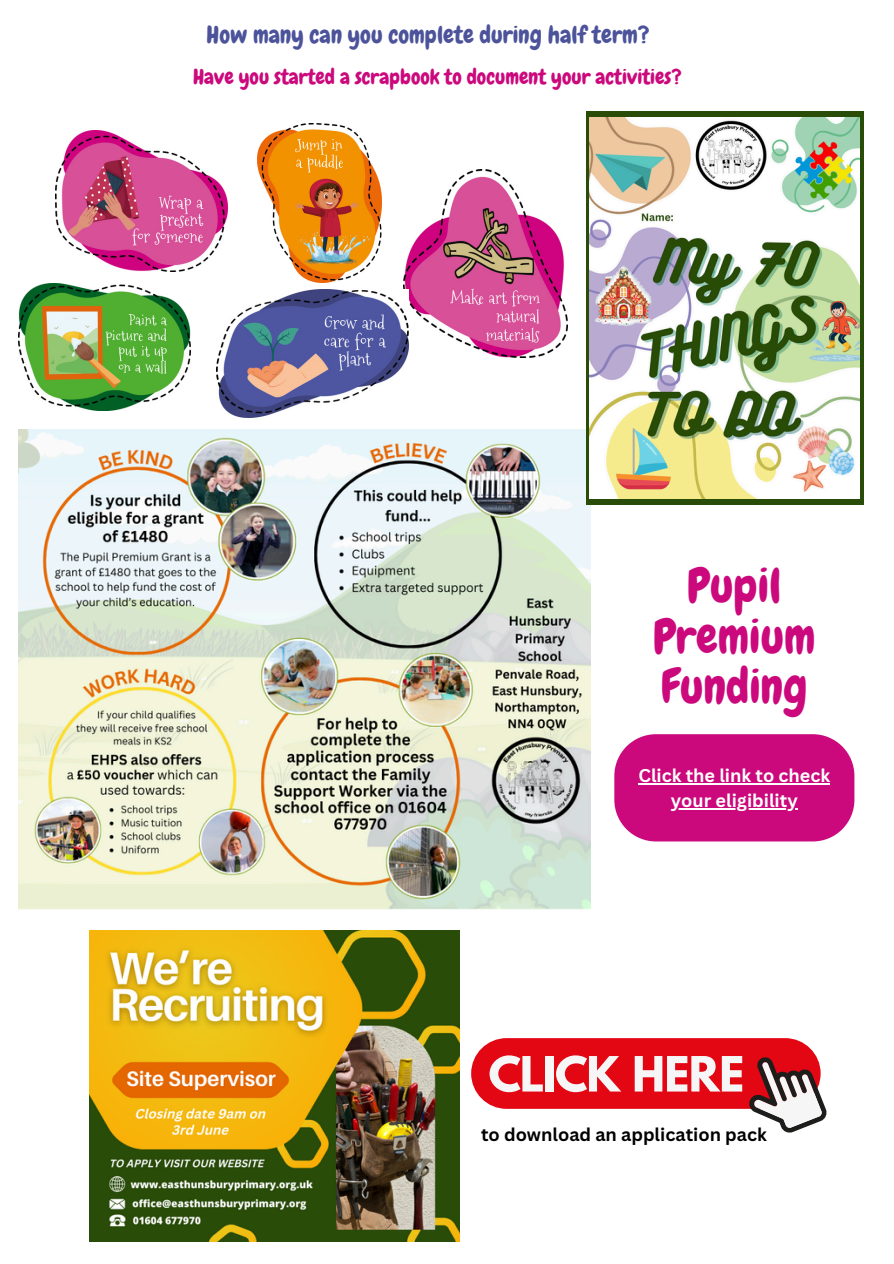
<style>
.page{position:relative;width:894px;height:1264px;background:#fff}
.page>*{position:absolute;margin:0;border:0;box-sizing:border-box;transform-origin:0 0}
.t1{font:48px/50.7px "Chewy";color:#cb097d;text-align:center}
.t2{font:24px "Chewy";color:#4c539b}
.t3{font:21px "Chewy";color:#cb097d}
.t4{font:700 18px "Canva Sans";color:#fff}
.t5{font:700 18px "Canva Sans";color:#000}
</style>
<div class="page">
<img style="left:18px;top:430px;width:572px;height:479px">
<svg style="left:614px;top:734px;width:240px;height:107px;background:#ce1b86"></svg>
<hr style="left:638px;top:783px;width:192px;height:1px;background:#fff">
<hr style="left:670px;top:808px;width:127px;height:1px;background:#fff">
<div style="left:585px;top:111px;width:278px;height:393px;background:#2a4c09"></div>
<img style="left:589px;top:117px;width:269px;height:382px">
<img style="left:257px;top:123px;width:124px;height:160px">
<img style="left:403px;top:170px;width:164px;height:187px">
<img style="left:216px;top:289px;width:192px;height:129px">
<img style="left:18px;top:283px;width:172px;height:127px">
<img style="left:55px;top:130px;width:172px;height:141px">
<img style="left:89px;top:930px;width:370px;height:311px">
<div style="left:471px;top:1038px;width:349px;height:70px;background:#e30613;border-radius:35px"></div>
<svg style="left:489px;top:1055px;width:53px;height:37px"></svg>
<div style="left:545px;top:1056px;width:8px;height:35px;background:#f6f6f6"></div>
<svg style="left:556px;top:1055px;width:65px;height:37px"></svg>
<svg style="left:634px;top:1056px;width:193px;height:77px"></svg>
<p class="t2" style="left:206px;top:19px;width:444px">How many can you complete during half term?</p>
<p class="t3" style="left:193px;top:63px;width:490px">Have you started a scrapbook to document your activities?</p>
<p class="t1" style="left:653px;top:560px;width:164px">Pupil<br>Premium<br>Funding</p>
<h3 class="t4" style="left:638px;top:763px;width:193px">Click the link to check</h3>
<p class="t4" style="left:670px;top:787px;width:128px">your eligibility</p>
<p class="t5" style="left:481px;top:1121px;width:287px">to download an application pack</p>
</div>
